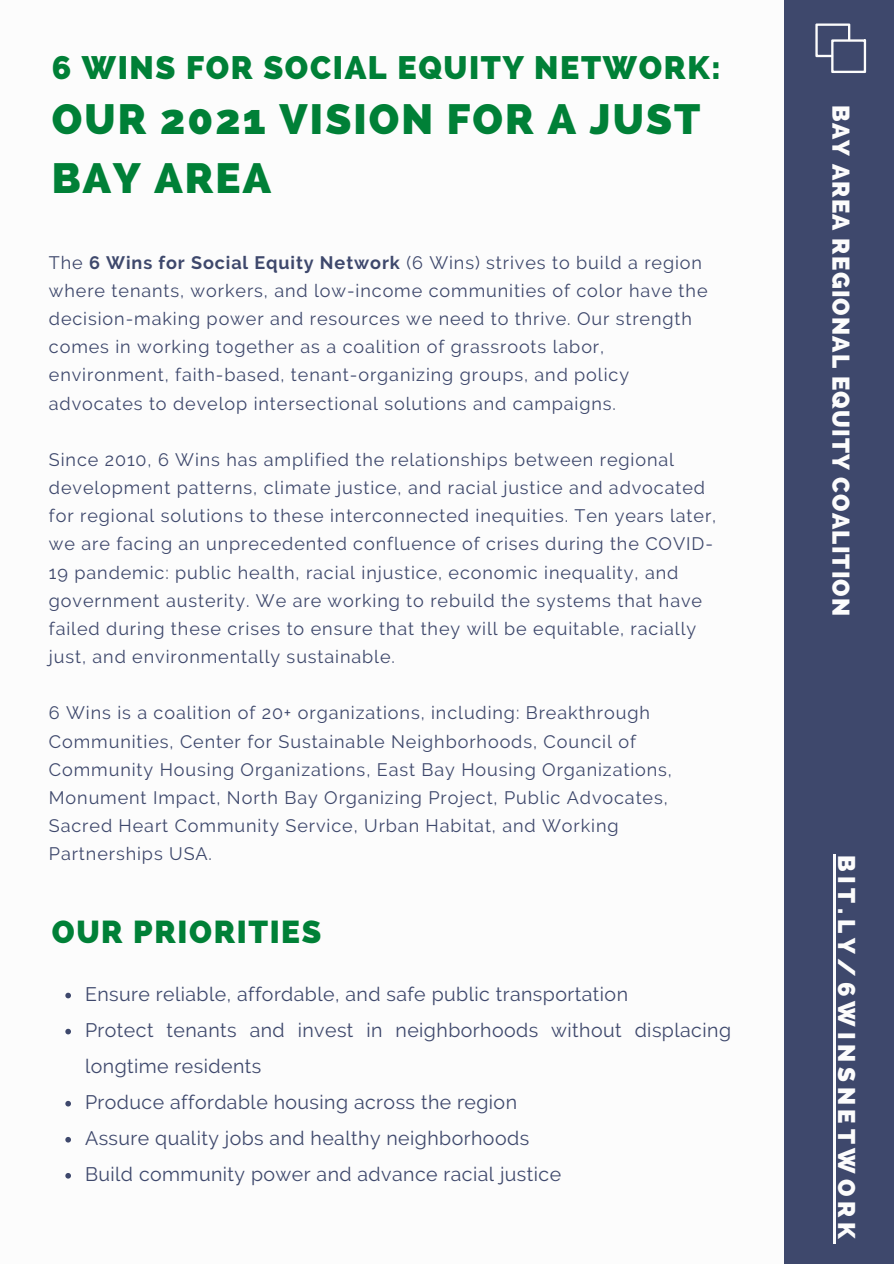
<style>
.page{position:relative;width:894px;height:1264px;background:#fff}
.page>*{position:absolute;margin:0;border:0;box-sizing:border-box;transform-origin:0 0}
.t1{font:800 42px/58.5px "Raleway";letter-spacing:.05em;color:#008037}
.t2{font:800 32.25px "Raleway";letter-spacing:.05em;color:#008037}
.t3{font:800 31.5px "Raleway";letter-spacing:.05em;color:#008037}
.t4{font:800 24px "Raleway";letter-spacing:.05em;color:#fcfcfc}
.t5{font:800 24px "Raleway";letter-spacing:.2em;color:#fcfcfc}
.t6{font:19.5px/36px "Raleway";letter-spacing:.025em;color:#3e486c}
.t7{font:18px/28.2px "Raleway";letter-spacing:.05em;color:#3e486c}
.s1{font-weight:700}
</style>
<div class="page">
<div style="left:784px;top:0;width:109px;height:1263px;background:#3e486c"></div>
<svg style="left:815px;top:23px;width:50px;height:50px"></svg>
<hr style="left:833px;top:854px;width:2px;height:389px;background:#fcfcfc">
<svg style="left:65px;top:992px;width:6px;height:6px"></svg>
<svg style="left:65px;top:1028px;width:6px;height:6px"></svg>
<svg style="left:65px;top:1100px;width:6px;height:6px"></svg>
<svg style="left:65px;top:1136px;width:6px;height:6px"></svg>
<svg style="left:65px;top:1173px;width:6px;height:5px"></svg>
<p class="t2" style="left:52px;top:49px;width:670px">6 WINS FOR SOCIAL EQUITY NETWORK:</p>
<p class="t1" style="left:52px;top:90px;width:650px">OUR 2021 VISION FOR A JUST<br>BAY AREA</p>
<p class="t7" style="left:49px;top:248px;width:660px">The <span class="s1">6 Wins for Social Equity Network</span> (6 Wins) strives to build a region where tenants, workers, and low-income communities of color have the decision-making power and resources we need to thrive. Our strength comes in working together as a coalition of grassroots labor, environment, faith-based, tenant-organizing groups, and policy advocates to develop intersectional solutions and campaigns.</p>
<p class="t7" style="left:49px;top:445px;width:668px">Since 2010, 6 Wins has amplified the relationships between regional development patterns, climate justice, and racial justice and advocated for regional solutions to these interconnected inequities. Ten years later, we are facing an unprecedented confluence of crises during the COVID-19 pandemic: public health, racial injustice, economic inequality, and government austerity. We are working to rebuild the systems that have failed during these crises to ensure that they will be equitable, racially just, and environmentally sustainable.</p>
<p class="t7" style="left:49px;top:699px;width:624px">6 Wins is a coalition of 20+ organizations, including: Breakthrough Communities, Center for Sustainable Neighborhoods, Council of Community Housing Organizations, East Bay Housing Organizations, Monument Impact, North Bay Organizing Project, Public Advocates, Sacred Heart Community Service, Urban Habitat, and Working Partnerships USA.</p>
<p class="t3" style="left:52px;top:913px;width:271px">OUR PRIORITIES</p>
<p class="t6" style="left:85px;top:975px;width:544px">Ensure reliable, affordable, and safe public transportation</p>
<p class="t6" style="left:85px;top:1011px;width:647px">Protect tenants and invest in neighborhoods without displacing longtime residents</p>
<p class="t6" style="left:85px;top:1083px;width:433px">Produce affordable housing across the region</p>
<p class="t6" style="left:85px;top:1119px;width:445px">Assure quality jobs and healthy neighborhoods</p>
<p class="t6" style="left:85px;top:1155px;width:477px">Build community power and advance racial justice</p>
<p class="t4" style="left:854px;top:105px;width:512px;rotate:90deg">BAY AREA REGIONAL EQUITY COALITION</p>
<p class="t5" style="left:860px;top:854px;width:386px;rotate:90deg">BIT.LY/6WINSNETWORK</p>
</div>
